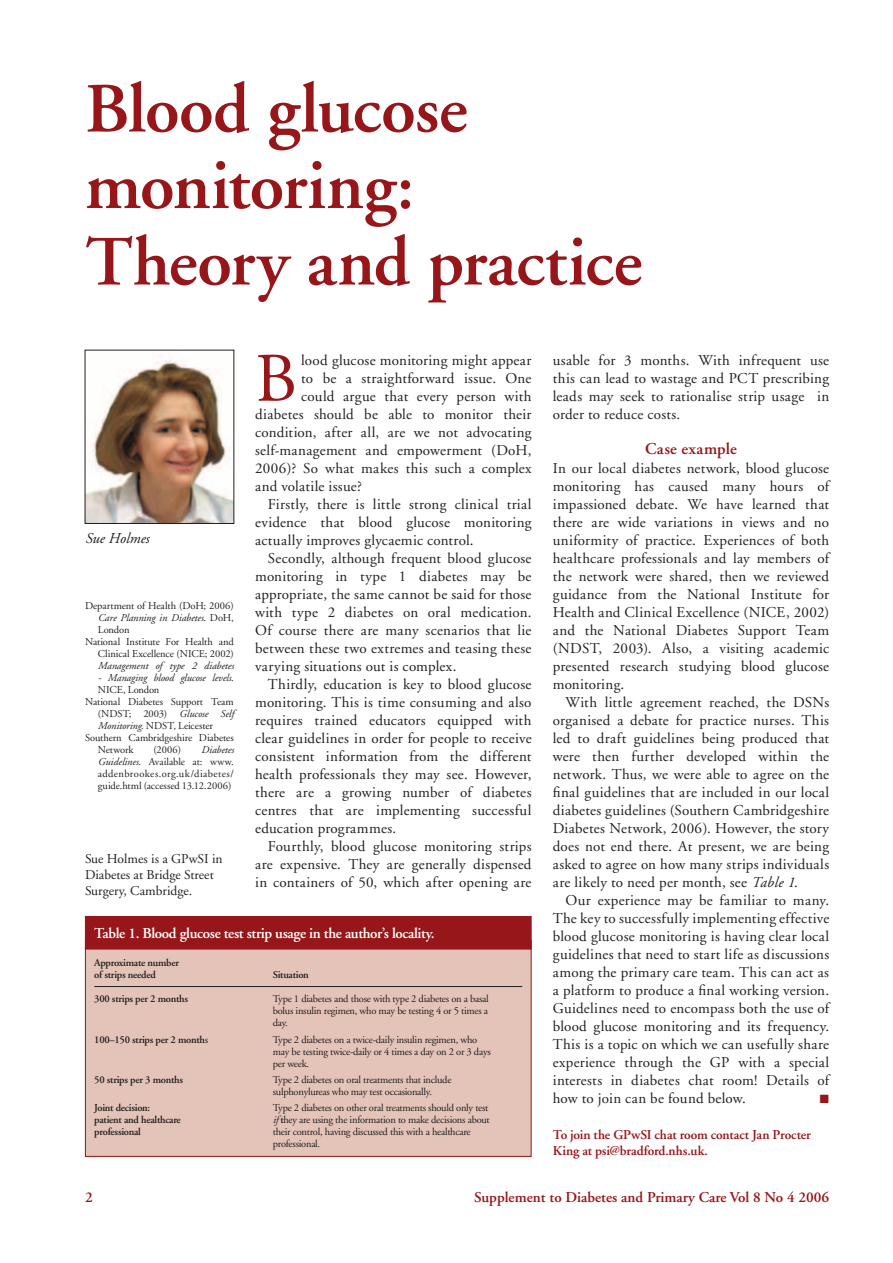
<style>
.page{position:relative;width:893px;height:1263px;background:#fff}
.page>*{position:absolute;margin:0;border:0;box-sizing:border-box;transform-origin:0 0}
.t1{font:600 70.5px/76.5px "Adobe Garamond";letter-spacing:-.01em;color:#961619}
.t2{font:69.3px "Adobe Garamond";color:#961619}
.t3{font:600 16.5px "Adobe Garamond";letter-spacing:.02em;color:#961619}
.t4{font:15px/18px "Adobe Garamond";letter-spacing:.02em;color:#231f20;text-align:justify}
.t5{font:600 15px "Adobe Garamond";letter-spacing:-.025em;color:#fff}
.t6{font:600 15px "Adobe Garamond";color:#961619}
.t7{font:italic 15px "Adobe Garamond";color:#231f20}
.t8{font:600 13.5px/16.2px "Adobe Garamond";letter-spacing:-.01em;color:#961619}
.t9{font:13.5px/16.2px "Adobe Garamond";color:#231f20}
.t10{font:12px "Zapf Dingbats ITC";color:#961619}
.t11{font:10.5px/12px "Adobe Garamond";letter-spacing:-.025em;color:#231f20}
.t12{font:600 10.5px/12px "Adobe Garamond";letter-spacing:-.025em;color:#231f20}
.t13{font:10.5px "Adobe Garamond";letter-spacing:-.005em;color:#231f20}
.t14{font:italic 10.5px "Adobe Garamond";letter-spacing:-.01em;color:#231f20}
.t15{font:10.5px "Adobe Garamond";color:#231f20}
.s1{font-style:normal}
.s2{font-style:italic}
.s3{font-weight:400}
.s4{font-weight:600}
</style>
<div class="page">
<div style="left:85px;top:940px;width:446px;height:216px;background:#e4c4b8"></div>
<hr style="left:94px;top:986px;width:428px;height:1px;background:#231f20">
<div style="left:85px;top:916px;width:446px;height:33px;background:#961619"></div>
<img style="left:87px;top:355px;width:145px;height:167px">
<h1 class="t1" style="left:85px;top:72px;width:559px">Blood glucose monitoring:<br>Theory and practice</h1>
<p class="t7" style="left:85px;top:530px;width:66px">Sue Holmes</p>
<p class="t13" style="left:85px;top:600px;width:150px">Department of Health (DoH; 2006)</p>
<p class="t14" style="left:98px;top:612px;width:138px">Care Planning in Diabetes<span class="s1">. DoH,</span></p>
<p class="t11" style="left:98px;top:624px;width:33px">London</p>
<p class="t11" style="left:85px;top:636px;width:150px">National Institute For Health and</p>
<p class="t15" style="left:98px;top:648px;width:138px">Clinical Excellence (NICE; 2002)</p>
<p class="t14" style="left:98px;top:660px;width:138px">Management of type 2 diabetes</p>
<p class="t14" style="left:98px;top:672px;width:138px">- Managing blood glucose levels<span class="s1">.</span></p>
<p class="t11" style="left:98px;top:684px;width:63px">NICE, London</p>
<p class="t13" style="left:85px;top:696px;width:150px">National Diabetes Support Team</p>
<p class="t15" style="left:98px;top:708px;width:138px">(NDST; 2003) <span class="s2">Glucose Self</span></p>
<p class="t13" style="left:98px;top:720px;width:117px"><span class="s2">Monitoring</span>. NDST, Leicester</p>
<p class="t13" style="left:85px;top:732px;width:150px">Southern Cambridgeshire Diabetes</p>
<p class="t11" style="left:98px;top:744px;width:37px">Network</p>
<p class="t11" style="left:153px;top:744px;width:29px">(2006)</p>
<p class="t11" style="left:98px;top:744px;width:138px;text-align:justify;text-indent:103px"><span class="s2">Diabetes Guidelines</span>. Available at: www. addenbrookes.org.uk/diabetes/ guide.html (accessed 13.12.2006)</p>
<p class="t9" style="left:85px;top:850px;width:139px">Sue Holmes is a GPwSI in<br>Diabetes at Bridge Street<br>Surgery, Cambridge.</p>
<h2 class="t2" style="left:255px;top:342px;width:43px">B</h2>
<p class="t4" style="left:301px;top:351px;width:232px">lood glucose monitoring might appear</p>
<p class="t4" style="left:301px;top:369px;width:232px">to be a straightforward issue. One</p>
<p class="t4" style="left:301px;top:387px;width:232px">could argue that every person with</p>
<p class="t4" style="left:255px;top:405px;width:278px">diabetes should be able to monitor their</p>
<p class="t4" style="left:255px;top:423px;width:278px">condition, after all, are we not advocating</p>
<p class="t4" style="left:255px;top:441px;width:278px">self-management and empowerment (DoH,</p>
<p class="t4" style="left:255px;top:459px;width:278px">2006)? So what makes this such a complex</p>
<p class="t4" style="left:255px;top:477px;width:108px">and volatile issue?</p>
<p class="t4" style="left:268px;top:495px;width:265px">Firstly, there is little strong clinical trial</p>
<p class="t4" style="left:255px;top:513px;width:278px">evidence that blood glucose monitoring</p>
<p class="t4" style="left:255px;top:531px;width:220px">actually improves glycaemic control.</p>
<p class="t4" style="left:268px;top:549px;width:265px">Secondly, although frequent blood glucose</p>
<p class="t4" style="left:255px;top:567px;width:278px">monitoring in type 1 diabetes may be</p>
<p class="t4" style="left:255px;top:585px;width:278px">appropriate, the same cannot be said for those</p>
<p class="t4" style="left:255px;top:603px;width:278px">with type 2 diabetes on oral medication.</p>
<p class="t4" style="left:255px;top:621px;width:278px">Of course there are many scenarios that lie</p>
<p class="t4" style="left:255px;top:639px;width:278px">between these two extremes and teasing these</p>
<p class="t4" style="left:255px;top:657px;width:203px">varying situations out is complex.</p>
<p class="t4" style="left:268px;top:675px;width:265px">Thirdly, education is key to blood glucose</p>
<p class="t4" style="left:255px;top:693px;width:278px">monitoring. This is time consuming and also</p>
<p class="t4" style="left:255px;top:711px;width:278px">requires trained educators equipped with</p>
<p class="t4" style="left:255px;top:729px;width:278px">clear guidelines in order for people to receive</p>
<p class="t4" style="left:255px;top:747px;width:278px">consistent information from the different</p>
<p class="t4" style="left:255px;top:765px;width:278px">health professionals they may see. However,</p>
<p class="t4" style="left:255px;top:783px;width:278px">there are a growing number of diabetes</p>
<p class="t4" style="left:255px;top:801px;width:278px">centres that are implementing successful</p>
<p class="t4" style="left:255px;top:819px;width:143px">education programmes.</p>
<p class="t4" style="left:268px;top:837px;width:265px">Fourthly, blood glucose monitoring strips</p>
<p class="t4" style="left:255px;top:855px;width:278px">are expensive. They are generally dispensed</p>
<p class="t4" style="left:255px;top:873px;width:278px">in containers of 50, which after opening are</p>
<p class="t5" style="left:94px;top:925px;width:342px">Table 1. Blood glucose test strip usage in the author’s locality.</p>
<p class="t12" style="left:94px;top:956px;width:86px">Approximate number of strips needed</p>
<p class="t12" style="left:273px;top:968px;width:38px">Situation</p>
<p class="t12" style="left:94px;top:993px;width:95px">300 strips per 2 months</p>
<p class="t11" style="left:273px;top:993px;width:217px;text-align:justify">Type 1 diabetes and those with type 2 diabetes on a basal bolus insulin regimen, who may be testing 4 or 5 times a day.</p>
<p class="t12" style="left:94px;top:1033px;width:115px">100–150 strips per 2 month<span class="s3">s</span></p>
<p class="t11" style="left:273px;top:1033px;width:219px">Type 2 diabetes on a twice-daily insulin regimen, who may be testing twice-daily or 4 times a day on 2 or 3 days per week.</p>
<p class="t12" style="left:94px;top:1074px;width:90px">50 strips per 3 months</p>
<p class="t11" style="left:273px;top:1074px;width:180px">Type 2 diabetes on oral treatments that include sulphonylureas who may test occasionally.</p>
<p class="t12" style="left:94px;top:1102px;width:57px">Joint decision:</p>
<p class="t11" style="left:273px;top:1102px;width:217px">Type 2 diabetes on other oral treatments should only test</p>
<p class="t12" style="left:94px;top:1114px;width:88px">patient and healthcare</p>
<p class="t11" style="left:273px;top:1114px;width:219px"><span class="s2">if</span> <span class="s4">t</span>hey are using the information to make decisions about</p>
<p class="t12" style="left:94px;top:1126px;width:48px">professional</p>
<p class="t11" style="left:273px;top:1126px;width:199px">their control, having discussed this with a healthcare professional.</p>
<p class="t4" style="left:553px;top:351px;width:278px">usable for 3 months. With infrequent use this can lead to wastage and PCT prescribing leads may seek to rationalise strip usage in order to reduce costs.</p>
<p class="t3" style="left:645px;top:439px;width:93px">Case example</p>
<p class="t4" style="left:553px;top:459px;width:278px">In our local diabetes network, blood glucose monitoring has caused many hours of impassioned debate. We have learned that there are wide variations in views and no uniformity of practice. Experiences of both healthcare professionals and lay members of the network were shared, then we reviewed guidance from the National Institute for Health and Clinical Excellence (NICE, 2002) and the National Diabetes Support Team (NDST, 2003). Also, a visiting academic presented research studying blood glucose monitoring.</p>
<p class="t4" style="left:553px;top:693px;width:278px;text-indent:13px">With little agreement reached, the DSNs organised a debate for practice nurses. This led to draft guidelines being produced that were then further developed within the network. Thus, we were able to agree on the final guidelines that are included in our local diabetes guidelines (Southern Cambridgeshire Diabetes Network, 2006). However, the story does not end there. At present, we are being asked to agree on how many strips individuals are likely to need per month, see <span class="s2">Table 1</span>.</p>
<p class="t4" style="left:553px;top:891px;width:278px;text-indent:13px">Our experience may be familiar to many.<br>The key to successfully implementing effective blood glucose monitoring is having clear local guidelines that need to start life as discussions among the primary care team. This can act as a platform to produce a final working version.<br>Guidelines need to encompass both the use of blood glucose monitoring and its frequency.<br>This is a topic on which we can usefully share experience through the GP with a special interests in diabetes chat room! Details of how to join can be found below.</p>
<p class="t10" style="left:820px;top:1093px;width:11px">■</p>
<p class="t8" style="left:553px;top:1127px;width:260px">To join the GPwSI chat room contact Jan Procter<br>King at psi@bradford.nhs.uk.</p>
<p class="t6" style="left:85px;top:1189px;width:9px">2</p>
<p class="t6" style="left:474px;top:1189px;width:356px">Supplement to Diabetes and Primary Care Vol 8 No 4 2006</p>
</div>
